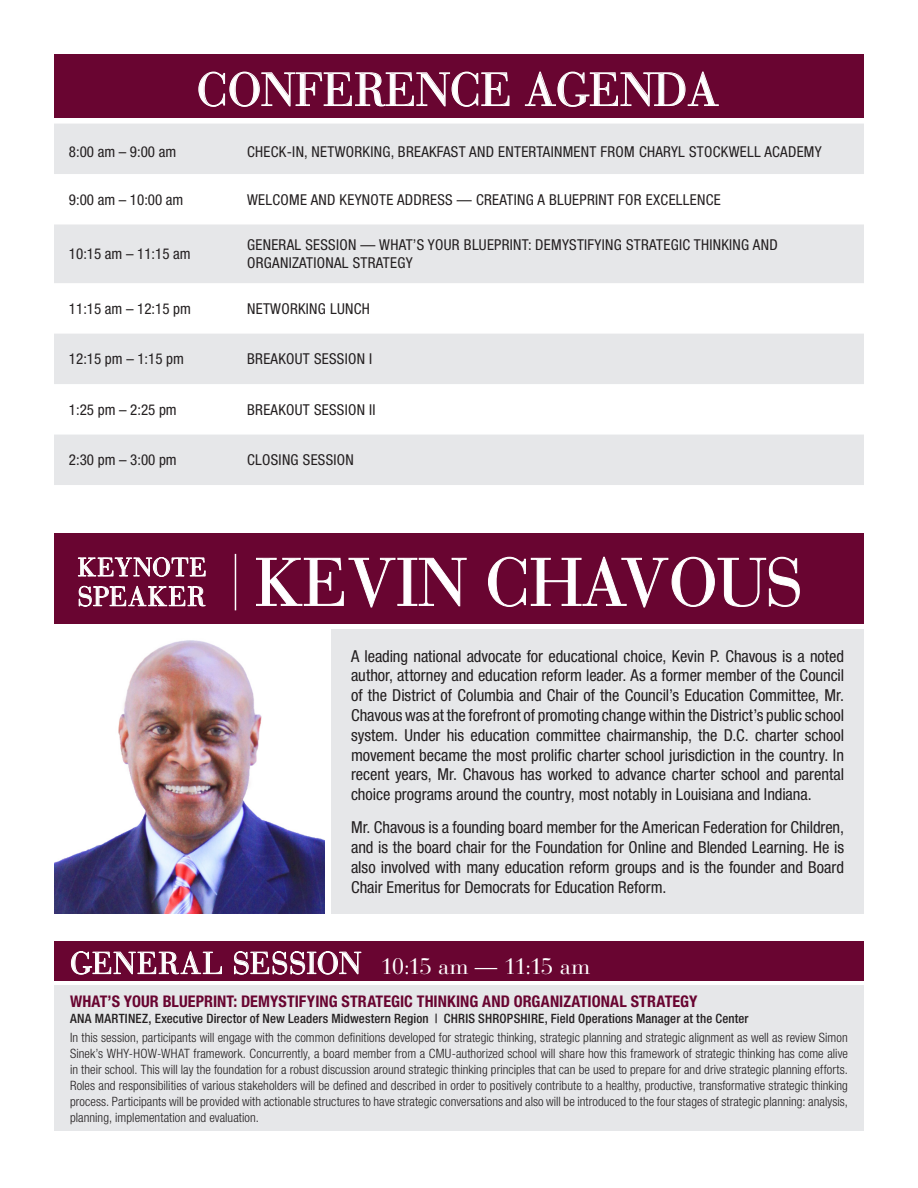
<style>
.page{position:relative;width:918px;height:1188px;background:#fff}
.page>*{position:absolute;margin:0;border:0;box-sizing:border-box;transform-origin:0 0}
.t1{font:66.9px "Bauer Bodoni";color:#fff}
.t2{font:46.5px "Bauer Bodoni";color:#fff}
.t3{font:27px "Bauer Bodoni";letter-spacing:.025em;color:#fff}
.t4{font:25.65px "Bauer Bodoni";letter-spacing:.035em;color:#fff}
.t5{font:22.5px "Bauer Bodoni";letter-spacing:-.055em;color:#fff}
.t6{font:condensed 16.5px/19.8px "Helvetica Neue LT Std";color:#231f20;text-align:justify}
.t7{font:700 condensed 16.05px "Helvetica Neue LT Std";letter-spacing:.005em;color:#690531}
.t8{font:condensed 15px/18px "Helvetica Neue LT Std";letter-spacing:.02em;color:#231f20}
.t9{font:condensed 15px "Helvetica Neue LT Std";color:#231f20}
.t10{font:300 condensed 12.9px/16px "Helvetica Neue LT Std";letter-spacing:.005em;color:#231f20;text-align:justify}
.t11{font:500 condensed 12.9px "Helvetica Neue LT Std";letter-spacing:.01em;color:#231f20}
.s1{font-size:30.6px}
</style>
<div class="page">
<div style="left:331px;top:629px;width:533px;height:285px;background:#e6e7e9"></div>
<div style="left:54px;top:534px;width:810px;height:90px;background:#690531"></div>
<svg style="left:256px;top:557px;width:211px;height:51px"></svg>
<svg style="left:488px;top:556px;width:312px;height:52px"></svg>
<img style="left:54px;top:640px;width:270px;height:274px">
<svg style="left:78px;top:557px;width:128px;height:20px"></svg>
<svg style="left:79px;top:586px;width:127px;height:21px"></svg>
<hr style="left:235px;top:554px;width:1px;height:56px;background:#fff">
<div style="left:54px;top:54px;width:810px;height:64px;background:#690531"></div>
<svg style="left:198px;top:71px;width:312px;height:36px"></svg>
<svg style="left:525px;top:71px;width:194px;height:36px"></svg>
<svg style="left:54px;top:124px;width:810px;height:361px;fill:#e6e7e9"></svg>
<div style="left:54px;top:941px;width:810px;height:39px;background:#690531"></div>
<div style="left:54px;top:986px;width:810px;height:145px;background:#e6e7e9"></div>
<svg style="left:71px;top:951px;width:151px;height:24px"></svg>
<svg style="left:234px;top:951px;width:128px;height:24px"></svg>
<p class="t2" style="left:197px;top:62px;width:523px">CONFERENCE AGENDA</p>
<p class="t8" style="left:69px;top:142px;width:109px">8:00 am – 9:00 am</p>
<p class="t8" style="left:247px;top:142px;width:576px">CHECK-IN, NETWORKING, BREAKFAST AND ENTERTAINMENT FROM CHARYL STOCKWELL ACADEMY</p>
<p class="t8" style="left:69px;top:190px;width:116px">9:00 am – 10:00 am</p>
<p class="t8" style="left:247px;top:190px;width:475px">WELCOME AND KEYNOTE ADDRESS — CREATING A BLUEPRINT FOR EXCELLENCE</p>
<p class="t9" style="left:69px;top:245px;width:123px">10:15 am – 11:15 am</p>
<p class="t8" style="left:247px;top:236px;width:532px">GENERAL SESSION — WHAT’S YOUR BLUEPRINT: DEMYSTIFYING STRATEGIC THINKING AND<br>ORGANIZATIONAL STRATEGY</p>
<p class="t9" style="left:69px;top:300px;width:123px">11:15 am – 12:15 pm</p>
<p class="t8" style="left:247px;top:299px;width:124px">NETWORKING LUNCH</p>
<p class="t8" style="left:69px;top:350px;width:117px">12:15 pm – 1:15 pm</p>
<p class="t8" style="left:247px;top:350px;width:127px">BREAKOUT SESSION I</p>
<p class="t8" style="left:69px;top:400px;width:109px">1:25 pm – 2:25 pm</p>
<p class="t8" style="left:247px;top:400px;width:130px">BREAKOUT SESSION II</p>
<p class="t8" style="left:69px;top:451px;width:109px">2:30 pm – 3:00 pm</p>
<p class="t8" style="left:247px;top:451px;width:108px">CLOSING SESSION</p>
<p class="t4" style="left:78px;top:552px;width:131px">KEYNOTE</p>
<p class="t3" style="left:78px;top:580px;width:129px">SPEAKER</p>
<p class="t1" style="left:255px;top:542px;width:550px">KEVIN CHAVOUS</p>
<p class="t6" style="left:351px;top:646px;width:495px">A leading national advocate for educational choice, Kevin P. Chavous is a noted author, attorney and education reform leader. As a former member of the Council of the District of Columbia and Chair of the Council’s Education Committee, Mr.<br>Chavous was at the forefront of promoting change within the District’s public school system. Under his education committee chairmanship, the D.C. charter school movement became the most prolific charter school jurisdiction in the country. In recent years, Mr. Chavous has worked to advance charter school and parental choice programs around the country, most notably in Louisiana and Indiana.</p>
<p class="t6" style="left:351px;top:818px;width:495px">Mr. Chavous is a founding board member for the American Federation for Children, and is the board chair for the Foundation for Online and Blended Learning. He is also involved with many education reform groups and is the founder and Board Chair Emeritus for Democrats for Education Reform.</p>
<p class="t5" style="left:70px;top:952px;width:522px"><span class="s1">GENERAL SESSION</span> 10:15 am — 11:15 am</p>
<p class="t7" style="left:70px;top:992px;width:629px">WHAT’S YOUR BLUEPRINT: DEMYSTIFYING STRATEGIC THINKING AND ORGANIZATIONAL STRATEGY</p>
<p class="t11" style="left:70px;top:1011px;width:680px">ANA MARTINEZ, Executive Director of New Leaders Midwestern Region | CHRIS SHROPSHIRE, Field Operations Manager at the Center</p>
<p class="t10" style="left:70px;top:1029px;width:779px">In this session, participants will engage with the common definitions developed for strategic thinking, strategic planning and strategic alignment as well as review Simon Sinek’s WHY-HOW-WHAT framework. Concurrently, a board member from a CMU-authorized school will share how this framework of strategic thinking has come alive in their school. This will lay the foundation for a robust discussion around strategic thinking principles that can be used to prepare for and drive strategic planning efforts.<br>Roles and responsibilities of various stakeholders will be defined and described in order to positively contribute to a healthy, productive, transformative strategic thinking process. Participants will be provided with actionable structures to have strategic conversations and also will be introduced to the four stages of strategic planning: analysis, planning, implementation and evaluation.</p>
</div>
